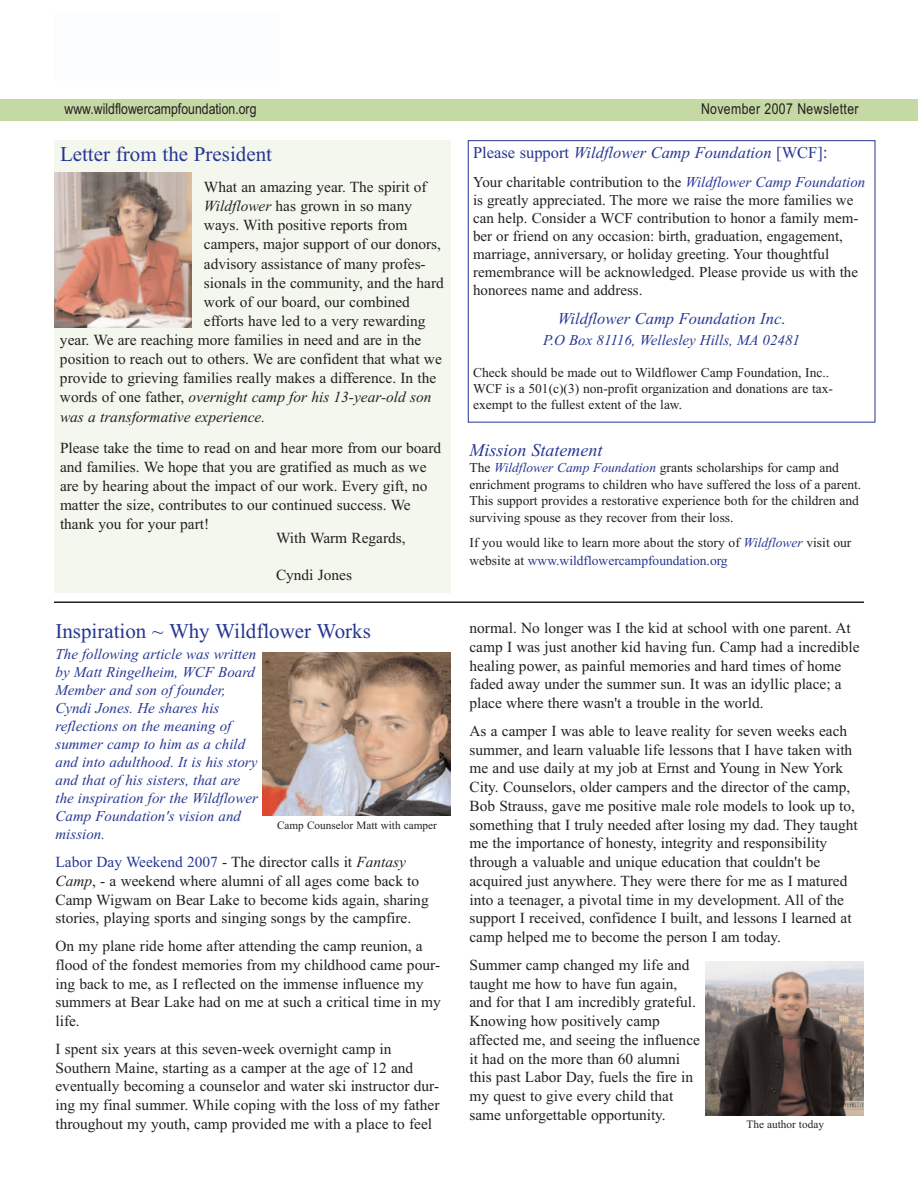
<style>
.page{position:relative;width:918px;height:1188px;background:#fff}
.page>*{position:absolute;margin:0;border:0;box-sizing:border-box;transform-origin:0 0}
.t1{font:21px "Times New Roman";color:#263692}
.t2{font:italic 18px "Times New Roman";color:#263692}
.t3{font:italic 16.5px "Times New Roman";color:#263692}
.t4{font:15.3px/18.8px "Times New Roman";color:#231f20}
.t5{font:italic 15.3px "Times New Roman";color:#231f20}
.t6{font:15px/18px "Times New Roman";color:#231f20}
.t7{font:italic 15px/18px "Times New Roman";color:#263692}
.t8{font:15px "Arial Narrow";color:#231f20}
.t9{font:15px "Arial Narrow";letter-spacing:.025em;color:#231f20}
.t10{font:13.5px/16.5px "Times New Roman";color:#231f20}
.t11{font:11.25px "Times New Roman";color:#231f20}
.s1{font-style:italic}
.s2{font-style:normal}
.s3{color:#263692}
.s4{font-style:normal;font-size:18px}
.s5{font-style:italic;color:#263692}
</style>
<div class="page">
<div style="left:0;top:99px;width:918px;height:22px;background:#c5d9a5"></div>
<div style="left:54px;top:140px;width:396px;height:453px;background:#f3f7ed"></div>
<img style="left:54px;top:173px;width:138px;height:155px">
<div style="left:468px;top:140px;width:407px;height:282px;border:1px solid #263692"></div>
<img style="left:263px;top:652px;width:187px;height:164px">
<img style="left:706px;top:962px;width:158px;height:154px">
<hr style="left:54px;top:602px;width:810px;height:1px;background:#231f20">
<p class="t8" style="left:64px;top:100px;width:194px">www.wildflowercampfoundation.org</p>
<h1 class="t1" style="left:60px;top:141px;width:214px">Letter from the President</h1>
<p class="t4" style="left:204px;top:177px;width:224px">What an amazing year. The spirit of</p>
<p class="t4" style="left:204px;top:197px;width:210px"><span class="s1">Wildflower</span> has grown in so many</p>
<p class="t4" style="left:204px;top:216px;width:205px">ways. With positive reports from</p>
<p class="t4" style="left:204px;top:235px;width:239px">campers, major support of our donors,</p>
<p class="t4" style="left:204px;top:254px;width:223px">advisory assistance of many profes-</p>
<p class="t4" style="left:204px;top:273px;width:242px">sionals in the community, and the hard</p>
<p class="t4" style="left:204px;top:292px;width:208px">work of our board, our combined</p>
<p class="t4" style="left:204px;top:311px;width:223px">efforts have led to a very rewarding</p>
<p class="t4" style="left:60px;top:330px;width:363px">year. We are reaching more families in need and are in the</p>
<p class="t4" style="left:60px;top:350px;width:383px">position to reach out to others. We are confident that what we</p>
<p class="t4" style="left:60px;top:369px;width:378px">provide to grieving families really makes a difference. In the</p>
<p class="t5" style="left:60px;top:388px;width:373px"><span class="s2">words of one father,</span> overnight camp for his 13-year-old son</p>
<p class="t5" style="left:60px;top:407px;width:207px">was a transformative experience.</p>
<p class="t4" style="left:60px;top:438px;width:383px">Please take the time to read on and hear more from our board and families. We hope that you are gratified as much as we are by hearing about the impact of our work. Every gift, no matter the size, contributes to our continued success. We thank you for your part!</p>
<p class="t4" style="left:276px;top:529px;width:131px">With Warm Regards,</p>
<p class="t4" style="left:276px;top:565px;width:77px">Cyndi Jones</p>
<h1 class="t1" style="left:56px;top:618px;width:317px">Inspiration ~ Why Wildflower Works</h1>
<p class="t7" style="left:56px;top:645px;width:204px">The following article was written by Matt Ringelheim, WCF Board<br>Member and son of founder,<br>Cyndi Jones. He shares his reflections on the meaning of summer camp to him as a child and into adulthood. It is his story and that of his sisters, that are the inspiration for the Wildflower<br>Camp Foundation's vision and mission.</p>
<p class="t4" style="left:56px;top:853px;width:375px"><span class="s3">Labor Day Weekend 2007</span> - The director calls it <span class="s1">Fantasy Camp</span>, - a weekend where alumni of all ages come back to Camp Wigwam on Bear Lake to become kids again, sharing stories, playing sports and singing songs by the campfire.</p>
<p class="t4" style="left:56px;top:937px;width:387px">On my plane ride home after attending the camp reunion, a flood of the fondest memories from my childhood came pour&shy;ing back to me, as I reflected on the immense influence my summers at Bear Lake had on me at such a critical time in my life.</p>
<p class="t4" style="left:56px;top:1039px;width:386px">I spent six years at this seven-week overnight camp in Southern Maine, starting as a camper at the age of 12 and eventually becoming a counselor and water ski instructor dur&shy;ing my final summer. While coping with the loss of my father throughout my youth, camp provided me with a place to feel</p>
<p class="t11" style="left:277px;top:819px;width:161px">Camp Counselor Matt with camper</p>
<p class="t9" style="left:701px;top:100px;width:159px">November 2007 Newsletter</p>
<p class="t3" style="left:473px;top:143px;width:356px"><span class="s2">Please support</span> Wildflower Camp Foundation <span class="s2">[WCF]</span><span class="s4">:</span></p>
<p class="t6" style="left:473px;top:173px;width:394px">Your charitable contribution to the <span class="s5">Wildflower Camp Foundation </span>is greatly appreciated. The more we raise the more families we can help. Consider a WCF contribution to honor a family mem&shy;ber or friend on any occasion: birth, graduation, engagement, marriage, anniversary, or holiday greeting. Your thoughtful remembrance will be acknowledged. Please provide us with the honorees name and address.</p>
<p class="t3" style="left:558px;top:309px;width:229px">Wildflower Camp Foundation Inc<span class="s2">.</span></p>
<p class="t7" style="left:543px;top:331px;width:258px">P.O Box 81116, Wellesley Hills, MA 02481</p>
<p class="t10" style="left:473px;top:364px;width:362px">Check should be made out to Wildflower Camp Foundation, Inc..<br>WCF is a 501(c)(3) non-profit organization and donations are tax&shy;exempt to the fullest extent of the law.</p>
<p class="t2" style="left:470px;top:439px;width:134px">Mission Statement</p>
<p class="t10" style="left:470px;top:459px;width:393px">The <span class="s5">Wildflower Camp Foundation</span> grants scholarships for camp and enrichment programs to children who have suffered the loss of a parent.<br>This support provides a restorative experience both for the children and surviving spouse as they recover from their loss.</p>
<p class="t10" style="left:470px;top:534px;width:383px;line-height:18px">If you would like to learn more about the story of <span class="s5">Wildflower</span> visit our website at <span class="s3">www.wildflowercampfoundation.org</span></p>
<p class="t4" style="left:470px;top:619px;width:392px">normal. No longer was I the kid at school with one parent. At camp I was just another kid having fun. Camp had a incredible healing power, as painful memories and hard times of home faded away under the summer sun. It was an idyllic place; a place where there wasn't a trouble in the world.</p>
<p class="t4" style="left:470px;top:721px;width:390px">As a camper I was able to leave reality for seven weeks each summer, and learn valuable life lessons that I have taken with me and use daily at my job at Ernst and Young in New York City. Counselors, older campers and the director of the camp, Bob Strauss, gave me positive male role models to look up to, something that I truly needed after losing my dad. They taught me the importance of honesty, integrity and responsibility through a valuable and unique education that couldn't be acquired just anywhere. They were there for me as I matured into a teenager, a pivotal time in my development. All of the support I received, confidence I built, and lessons I learned at camp helped me to become the person I am today.</p>
<p class="t4" style="left:470px;top:955px;width:232px">Summer camp changed my life and taught me how to have fun again, and for that I am incredibly grateful.<br>Knowing how positively camp affected me, and seeing the influence it had on the more than 60 alumni this past Labor Day, fuels the fire in my quest to give every child that same unforgettable opportunity.</p>
<p class="t11" style="left:747px;top:1117px;width:79px">The author today</p>
</div>
